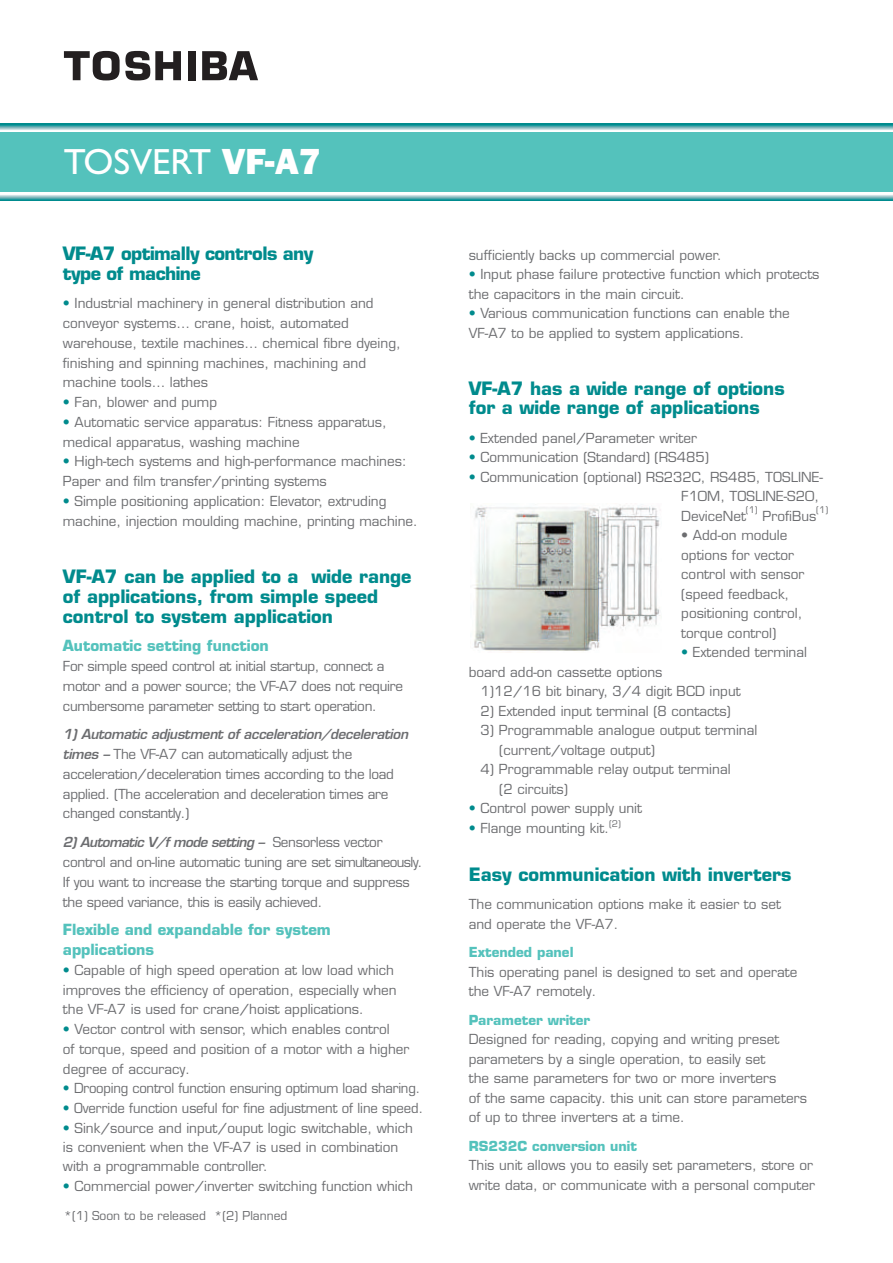
<style>
.page{position:relative;width:893px;height:1263px;background:#fff}
.page>*{position:absolute;margin:0;border:0;box-sizing:border-box;transform-origin:0 0}
.t1{font:36.6px "Gill Sans";color:#fff}
.t2{font:700 18px/19.8px "Eurostile";color:#008b8d}
.t3{font:700 18px/19.8px "Eurostile";letter-spacing:-.03em;color:#008b8d}
.t4{font:700 15px/19.8px "Eurostile";color:#54c2bc}
.t5{font:13.5px/19.5px "Eurostile";color:#6c6d70}
.t6{font:13.5px/19.8px "Eurostile";letter-spacing:-.02em;color:#6c6d70}
.t7{font:700 13.5px "Eurostile";color:#54c2bc}
.t8{font:12px "Eurostile";color:#6c6d70}
.t9{font:9px "Eurostile";color:#6c6d70}
.s1{font-family:"Franklin Gothic";font-weight:800}
.s2{color:#008b8d}
.s3{font-weight:600;font-style:italic}
</style>
<div class="page">
<div style="left:0;top:132px;width:893px;height:60px;background:#54c2bc"></div>
<svg style="left:0;top:123px;width:893px;height:7px;background:#56acb0"></svg>
<svg style="left:0;top:195px;width:893px;height:6px;background:#63b1b5"></svg>
<svg style="left:64px;top:51px;width:117px;height:29px"></svg>
<div style="left:188px;top:51px;width:7px;height:29px;background:#231f20"></div>
<svg style="left:202px;top:51px;width:56px;height:29px"></svg>
<img style="left:474px;top:505px;width:186px;height:146px">
<h1 class="t1" style="left:64px;top:141px;width:259px">TOSVERT <span class="s1">VF-A7</span></h1>
<h2 class="t3" style="left:63px;top:243px;width:252px">VF-A7 optimally controls any type of machine</h2>
<p class="t5" style="left:63px;top:294px;width:339px"><span class="s2">•</span> Industrial machinery in general distribution and conveyor systems… crane, hoist, automated warehouse, textile machines… chemical fibre dyeing, finishing and spinning machines, machining and machine tools… lathes</p>
<p class="t5" style="left:63px;top:392px;width:156px"><span class="s2">•</span> Fan, blower and pump</p>
<p class="t5" style="left:63px;top:412px;width:325px"><span class="s2">•</span> Automatic service apparatus: Fitness apparatus, medical apparatus, washing machine</p>
<p class="t5" style="left:63px;top:452px;width:345px"><span class="s2">•</span> High-tech systems and high-performance machines:<br>Paper and film transfer/printing systems</p>
<p class="t5" style="left:63px;top:491px;width:356px"><span class="s2">•</span> Simple positioning application: Elevator, extruding machine, injection moulding machine, printing machine.</p>
<h2 class="t2" style="left:63px;top:567px;width:350px">VF-A7 can be applied to a wide range of applications, from simple speed control to system application</h2>
<p class="t4" style="left:63px;top:636px;width:208px">Automatic setting function</p>
<p class="t6" style="left:63px;top:656px;width:342px">For simple speed control at initial startup, connect a motor and a power source; the VF-A7 does not require cumbersome parameter setting to start operation.</p>
<p class="t6" style="left:63px;top:725px;width:347px"><span class="s3">1) Automatic adjustment of acceleration/deceleration times –</span> The VF-A7 can automatically adjust the acceleration/deceleration times according to the load applied. (The acceleration and deceleration times are changed constantly.)</p>
<p class="t6" style="left:63px;top:832px;width:361px"><span class="s3">2) Automatic V/f mode setting –</span> Sensorless vector control and on-line automatic tuning are set simultaneously.<br>If you want to increase the starting torque and suppress the speed variance, this is easily achieved.</p>
<p class="t4" style="left:63px;top:920px;width:269px">Flexible and expandable for system applications</p>
<p class="t5" style="left:63px;top:960px;width:335px"><span class="s2">•</span> Capable of high speed operation at low load which improves the efficiency of operation, especially when the VF-A7 is used for crane/hoist applications.</p>
<p class="t5" style="left:63px;top:1019px;width:348px"><span class="s2">•</span> Vector control with sensor, which enables control<br>of torque, speed and position of a motor with a higher degree of accuracy.</p>
<p class="t5" style="left:63px;top:1079px;width:359px"><span class="s2">•</span> Drooping control function ensuring optimum load sharing.</p>
<p class="t5" style="left:63px;top:1098px;width:362px"><span class="s2">•</span> Override function useful for fine adjustment of line speed.</p>
<p class="t5" style="left:63px;top:1118px;width:351px"><span class="s2">•</span> Sink/source and input/ouput logic switchable, which is convenient when the VF-A7 is used in combination with a programmable controller.</p>
<p class="t5" style="left:63px;top:1176px;width:352px"><span class="s2">•</span> Commercial power/inverter switching function which</p>
<p class="t8" style="left:64px;top:1208px;width:225px">*(1) Soon to be released *(2) Planned</p>
<p class="t5" style="left:469px;top:245px;width:254px">sufficiently backs up commercial power.</p>
<p class="t5" style="left:469px;top:264px;width:352px"><span class="s2">•</span> Input phase failure protective function which protects the capacitors in the main circuit.</p>
<p class="t5" style="left:469px;top:303px;width:323px"><span class="s2">•</span> Various communication functions can enable the<br>VF-A7 to be applied to system applications.</p>
<h2 class="t2" style="left:469px;top:378px;width:317px">VF-A7 has a wide range of options for a wide range of applications</h2>
<p class="t5" style="left:469px;top:428px;width:230px"><span class="s2">•</span> Extended panel/Parameter writer</p>
<p class="t5" style="left:469px;top:447px;width:242px"><span class="s2">•</span> Communication (Standard) (RS485)</p>
<p class="t5" style="left:681px;top:467px;width:143px;text-indent:-213px"><span class="s2">•</span> Communication (optional) RS232C, RS485, TOSLINE-<br>F10M, TOSLINE-S20,<br>DeviceNet</p>
<p class="t9" style="left:746px;top:504px;width:13px">(1)</p>
<p class="t9" style="left:816px;top:504px;width:13px">(1)</p>
<p class="t5" style="left:762px;top:506px;width:55px">ProfiBus</p>
<p class="t5" style="left:681px;top:525px;width:125px">• Add-on module options for vector control with sensor (speed feedback, positioning control, torque control)</p>
<p class="t5" style="left:681px;top:642px;width:127px"><span class="s2">•</span> Extended terminal</p>
<p class="t5" style="left:481px;top:662px;width:262px;text-indent:-12px">board add-on cassette options<br>1)12/16 bit binary, 3/4 digit BCD input</p>
<p class="t5" style="left:481px;top:701px;width:252px">2) Extended input terminal (8 contacts)</p>
<p class="t5" style="left:499px;top:720px;width:260px;text-indent:-19px">3) Programmable analogue output terminal (current/voltage output)</p>
<p class="t5" style="left:499px;top:759px;width:233px;text-indent:-19px">4) Programmable relay output terminal (2 circuits)</p>
<p class="t5" style="left:469px;top:798px;width:175px"><span class="s2">•</span> Control power supply unit</p>
<p class="t5" style="left:469px;top:818px;width:154px"><span class="s2">•</span> Flange mounting kit.<sup>(2)</sup></p>
<h2 class="t2" style="left:469px;top:864px;width:324px">Easy communication with inverters</h2>
<p class="t5" style="left:469px;top:894px;width:314px">The communication options make it easier to set and operate the VF-A7.</p>
<p class="t7" style="left:469px;top:944px;width:106px">Extended panel</p>
<p class="t5" style="left:469px;top:962px;width:330px">This operating panel is designed to set and operate the VF-A7 remotely.</p>
<p class="t7" style="left:469px;top:1011px;width:123px">Parameter writer</p>
<p class="t5" style="left:469px;top:1029px;width:340px">Designed for reading, copying and writing preset parameters by a single operation, to easily set<br>the same parameters for two or more inverters<br>of the same capacity. this unit can store parameters of up to three inverters at a time.</p>
<p class="t7" style="left:469px;top:1137px;width:170px">RS232C conversion unit</p>
<p class="t5" style="left:469px;top:1155px;width:348px">This unit allows you to easily set parameters, store or write data, or communicate with a personal computer</p>
</div>
